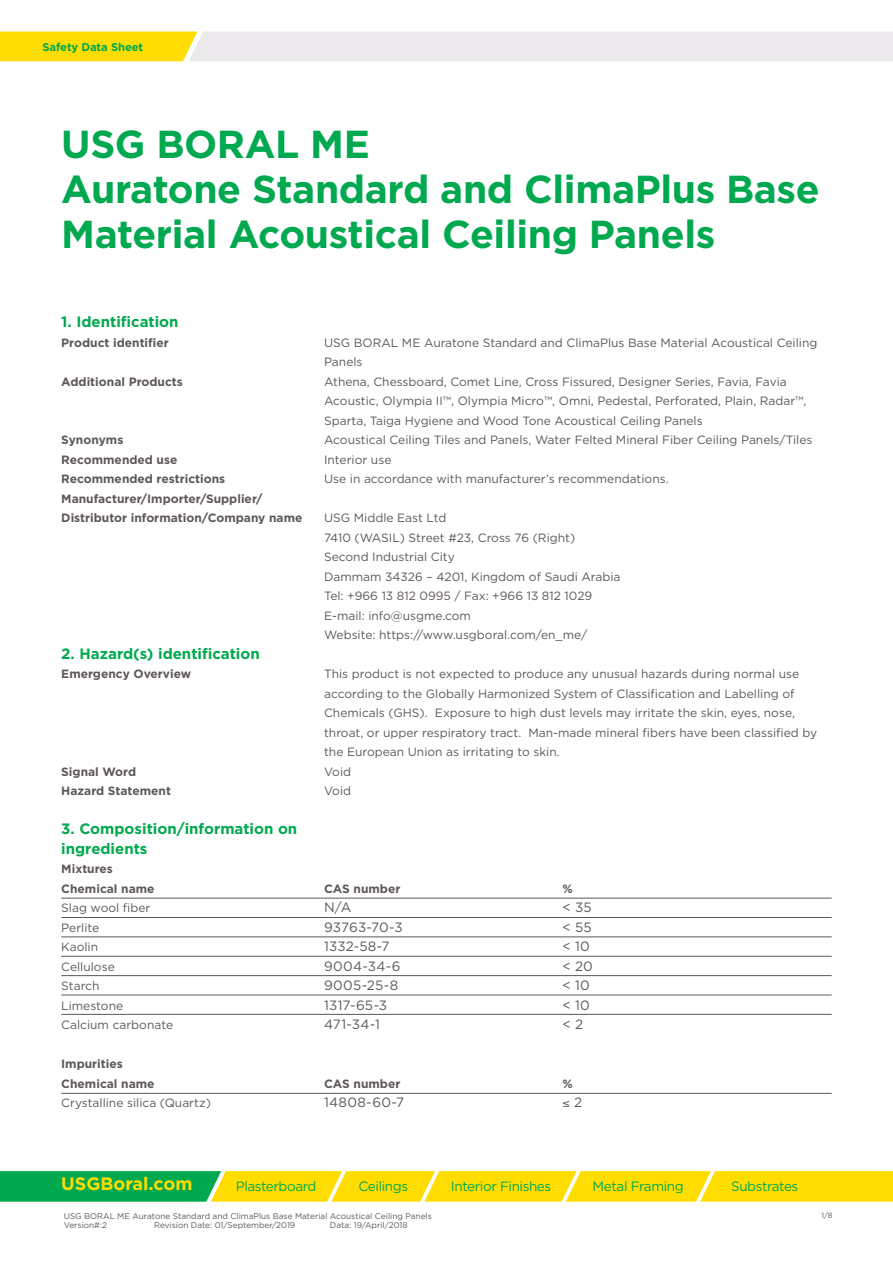
<style>
.page{position:relative;width:893px;height:1263px;background:#fff}
.page>*{position:absolute;margin:0;border:0;box-sizing:border-box;transform-origin:0 0}
.t1{font:700 39px/45px "Gotham";letter-spacing:-.01em;color:#00a94f}
.t2{font:700 18px "Gotham";color:#fd0}
.t3{font:700 15px/19.5px "Gotham";color:#00a94f}
.t4{font:13.5px/19.5px "Gotham";letter-spacing:.015em;color:#5e575c}
.t5{font:13.5px "Gotham";letter-spacing:-.03em;color:#00a94f}
.t6{font:12px/19.5px "Gotham";color:#5e575c}
.t7{font:700 12px/19.5px "Gotham";color:#5e575c}
.t8{font:700 11.25px "Gotham";letter-spacing:-.01em;color:#00a94f}
.t9{font:8.25px/9.8px "Gotham";color:#5e575c}
.t10{font:7.5px "Gotham";color:#5e575c}
</style>
<div class="page">
<svg style="left:0;top:32px;width:893px;height:29px;background:#efe6b9"></svg>
<hr style="left:61px;top:937px;width:771px;height:1px;background:#5e575c">
<hr style="left:61px;top:898px;width:771px;height:1px;background:#5e575c">
<hr style="left:61px;top:956px;width:771px;height:1px;background:#5e575c">
<hr style="left:61px;top:995px;width:771px;height:1px;background:#5e575c">
<hr style="left:61px;top:917px;width:771px;height:1px;background:#5e575c">
<hr style="left:61px;top:975px;width:771px;height:1px;background:#5e575c">
<hr style="left:61px;top:1014px;width:771px;height:1px;background:#5e575c">
<hr style="left:61px;top:1093px;width:771px;height:1px;background:#5e575c">
<svg style="left:0;top:1171px;width:893px;height:31px;background:#c2d11c"></svg>
<p class="t8" style="left:43px;top:39px;width:102px">Safety Data Sheet</p>
<h1 class="t1" style="left:61px;top:121px;width:760px">USG BORAL ME<br>Auratone Standard and ClimaPlus Base<br>Material Acoustical Ceiling Panels</h1>
<p class="t3" style="left:61px;top:312px;width:119px">1. Identification</p>
<p class="t7" style="left:61px;top:333px;width:109px">Product identifier</p>
<p class="t7" style="left:61px;top:372px;width:123px">Additional Products</p>
<p class="t7" style="left:61px;top:430px;width:243px">Synonyms<br>Recommended use<br>Recommended restrictions<br>Manufacturer/Importer/Supplier/<br>Distributor information/Company name</p>
<p class="t3" style="left:61px;top:644px;width:200px">2. Hazard(s) identification</p>
<p class="t7" style="left:61px;top:664px;width:131px">Emergency Overview</p>
<p class="t7" style="left:61px;top:762px;width:111px">Signal Word<br>Hazard Statement</p>
<p class="t3" style="left:61px;top:819px;width:237px">3. Composition/information on ingredients</p>
<p class="t7" style="left:61px;top:859px;width:95px">Mixtures<br>Chemical name</p>
<p class="t6" style="left:61px;top:898px;width:113px">Slag wool fiber<br>Perlite<br>Kaolin<br>Cellulose<br>Starch<br>Limestone<br>Calcium carbonate</p>
<p class="t7" style="left:61px;top:1054px;width:95px">Impurities<br>Chemical name</p>
<p class="t6" style="left:61px;top:1093px;width:151px">Crystalline silica (Quartz)</p>
<p class="t6" style="left:324px;top:332px;width:495px">USG BORAL ME Auratone Standard and ClimaPlus Base Material Acoustical Ceiling Panels<br>Athena, Chessboard, Comet Line, Cross Fissured, Designer Series, Favia, Favia Acoustic, Olympia II™, Olympia Micro™, Omni, Pedestal, Perforated, Plain, Radar™, Sparta, Taiga Hygiene and Wood Tone Acoustical Ceiling Panels<br>Acoustical Ceiling Tiles and Panels, Water Felted Mineral Fiber Ceiling Panels/Tiles Interior use<br>Use in accordance with manufacturer’s recommendations.</p>
<p class="t6" style="left:324px;top:508px;width:298px">USG Middle East Ltd<br>7410 (WASIL) Street #23, Cross 76 (Right)<br>Second Industrial City<br>Dammam 34326 – 4201, Kingdom of Saudi Arabia Tel: +966 13 812 0995 / Fax: +966 13 812 1029<br>E-mail: info@usgme.com<br>Website: https://www.usgboral.com/en_me/</p>
<p class="t6" style="left:324px;top:664px;width:495px">This product is not expected to produce any unusual hazards during normal use according to the Globally Harmonized System of Classification and Labelling of Chemicals (GHS). Exposure to high dust levels may irritate the skin, eyes, nose, throat, or upper respiratory tract. Man-made mineral fibers have been classified by the European Union as irritating to skin.<br>Void<br>Void</p>
<p class="t7" style="left:324px;top:879px;width:78px">CAS number</p>
<p class="t4" style="left:324px;top:897px;width:80px">N/A<br>93763-70-3<br>1332-58-7<br>9004-34-6<br>9005-25-8<br>1317-65-3<br>471-34-1</p>
<p class="t7" style="left:324px;top:1074px;width:78px">CAS number</p>
<p class="t4" style="left:324px;top:1092px;width:82px">14808-60-7</p>
<p class="t7" style="left:563px;top:879px;width:12px">%</p>
<p class="t4" style="left:563px;top:897px;width:32px">&lt; 35 &lt; 55 &lt; 10 &lt; 20 &lt; 10 &lt; 10 &lt; 2</p>
<p class="t7" style="left:563px;top:1074px;width:12px">%</p>
<p class="t4" style="left:563px;top:1092px;width:21px">≤ 2</p>
<h2 class="t2" style="left:61px;top:1172px;width:133px">USGBoral.com</h2>
<p class="t5" style="left:236px;top:1177px;width:82px">Plasterboard</p>
<p class="t5" style="left:358px;top:1177px;width:51px">Ceilings</p>
<p class="t5" style="left:451px;top:1177px;width:102px">Interior Finishes</p>
<p class="t5" style="left:593px;top:1177px;width:93px">Metal Framing</p>
<p class="t5" style="left:731px;top:1177px;width:69px">Substrates</p>
<p class="t9" style="left:64px;top:1210px;width:370px">USG BORAL ME Auratone Standard and ClimaPlus Base Material Acoustical Ceiling Panels<br>Version#:2</p>
<p class="t9" style="left:154px;top:1220px;width:143px">Revision Date: 01/September/2019</p>
<p class="t9" style="left:330px;top:1220px;width:79px">Data: 19/April/2018</p>
<p class="t10" style="left:821px;top:1210px;width:13px">1/8</p>
</div>
